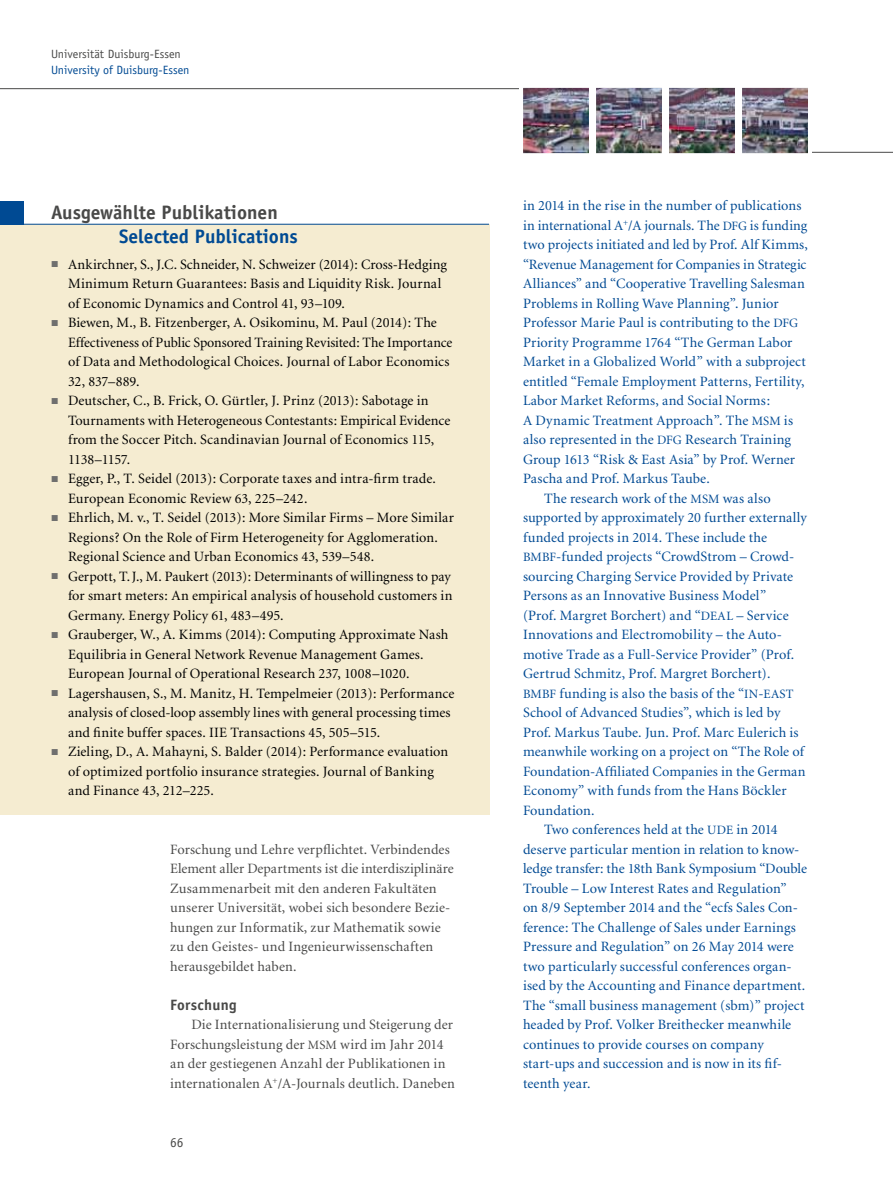
<style>
.page{position:relative;width:893px;height:1191px;background:#fff}
.page>*{position:absolute;margin:0;border:0;box-sizing:border-box;transform-origin:0 0}
.t1{font:700 19.5px "Officina Sans";color:#494948}
.t2{font:700 19.5px "Officina Sans";color:#004a93}
.t3{font:700 15px "Officina Sans";letter-spacing:.015em;color:#494948}
.t4{font:14.25px "Minion";letter-spacing:.005em;color:#004a93}
.t5{font:14.25px/19.5px "Minion";letter-spacing:.005em;color:#000}
.t6{font:14.25px/19.5px "Minion";letter-spacing:.01em;color:#494948}
.t7{font:13.5px "Officina Sans";color:#494948}
.t8{font:12px "Officina Sans";color:#004a93}
.t9{font:12px "Officina Sans";color:#494948}
.s1{font-size:12.75px}
</style>
<div class="page">
<div style="left:0;top:224px;width:489px;height:591px;background:#f5ecd1"></div>
<div style="left:0;top:201px;width:23px;height:24px;background:#004a93"></div>
<hr style="left:0;top:224px;width:489px;height:1px;background:#004a93">
<hr style="left:808px;top:152px;width:85px;height:1px;background:#494948">
<hr style="left:0;top:88px;width:523px;height:1px;background:#494948">
<div style="left:518px;top:146px;width:294px;height:7px;background:#fff"></div>
<div style="left:519px;top:88px;width:293px;height:6px;background:#fff"></div>
<img style="left:523px;top:88px;width:285px;height:65px">
<p class="t9" style="left:51px;top:47px;width:131px">Universität Duisburg-Essen</p>
<p class="t8" style="left:51px;top:62px;width:140px">University of Duisburg-Essen</p>
<h1 class="t1" style="left:51px;top:200px;width:228px">Ausgewählte Publikationen</h1>
<h1 class="t2" style="left:119px;top:224px;width:180px">Selected Publications</h1>
<p class="t5" style="left:68px;top:255px;width:388px">Ankirchner, S., J.C. Schneider, N. Schweizer (2014): Cross-Hedging Minimum Return Guarantees: Basis and Liquidity Risk. Journal of Economic Dynamics and Control 41, 93–109.<br>Biewen, M., B. Fitzenberger, A. Osikominu, M. Paul (2014): The Effectiveness of Public Sponsored Training Revisited: The Importance of Data and Methodological Choices. Journal of Labor Economics 32, 837–889.<br>Deutscher, C., B. Frick, O. Gürtler, J. Prinz (2013): Sabotage in Tournaments with Heterogeneous Contestants: Empirical Evidence from the Soccer Pitch. Scandinavian Journal of Economics 115, 1138–1157.<br>Egger, P., T. Seidel (2013): Corporate taxes and intra-firm trade.<br>European Economic Review 63, 225–242.<br>Ehrlich, M. v., T. Seidel (2013): More Similar Firms – More Similar Regions? On the Role of Firm Heterogeneity for Agglomeration.<br>Regional Science and Urban Economics 43, 539–548.<br>Gerpott, T.J., M. Paukert (2013): Determinants of willingness to pay for smart meters: An empirical analysis of household customers in Germany. Energy Policy 61, 483–495.<br>Grauberger, W., A. Kimms (2014): Computing Approximate Nash Equilibria in General Network Revenue Management Games.<br>European Journal of Operational Research 237, 1008–1020.<br>Lagershausen, S., M. Manitz, H. Tempelmeier (2013): Performance analysis of closed-loop assembly lines with general processing times and finite buffer spaces. IIE Transactions 45, 505–515.<br>Zieling, D., A. Mahayni, S. Balder (2014): Performance evaluation of optimized portfolio insurance strategies. Journal of Banking and Finance 43, 212–225.</p>
<p class="t6" style="left:170px;top:840px;width:285px">Forschung und Lehre verpflichtet. Verbindendes Element aller Departments ist die interdisziplinäre Zusammenarbeit mit den anderen Fakultäten unserer Universität, wobei sich besondere Bezie&shy;hungen zur Informatik, zur Mathematik sowie zu den Geistes- und Ingenieurwissenschaften herausgebildet haben.</p>
<p class="t3" style="left:170px;top:995px;width:68px">Forschung</p>
<p class="t6" style="left:170px;top:1015px;width:286px;text-indent:21px">Die Internationalisierung und Steigerung der Forschungsleistung der <span class="s1">MSM</span> wird im Jahr 2014 an der gestiegenen Anzahl der Publikationen in internationalen A<sup>+</sup>/A-Journals deutlich. Daneben</p>
<p class="t7" style="left:170px;top:1134px;width:15px">66</p>
<p class="t4" style="left:523px;top:198px;width:280px">in 2014 in the rise in the number of publications</p>
<p class="t4" style="left:523px;top:218px;width:286px">in international A<sup>+</sup>/A journals. The <span class="s1">DFG</span> is funding</p>
<p class="t4" style="left:523px;top:237px;width:286px">two projects initiated and led by Prof. Alf Kimms,</p>
<p class="t4" style="left:523px;top:257px;width:285px">“Revenue Management for Companies in Strategic</p>
<p class="t4" style="left:523px;top:276px;width:283px">Alliances” and “Cooperative Travelling Salesman</p>
<p class="t4" style="left:523px;top:296px;width:257px">Problems in Rolling Wave Planning”. Junior</p>
<p class="t4" style="left:523px;top:315px;width:277px">Professor Marie Paul is contributing to the <span class="s1">DFG</span></p>
<p class="t4" style="left:523px;top:335px;width:271px">Priority Programme 1764 “The German Labor</p>
<p class="t4" style="left:523px;top:354px;width:284px">Market in a Globalized World” with a subproject</p>
<p class="t4" style="left:523px;top:374px;width:283px">entitled “Female Employment Patterns, Fertility,</p>
<p class="t4" style="left:523px;top:393px;width:249px">Labor Market Reforms, and Social Norms:</p>
<p class="t4" style="left:523px;top:413px;width:272px">A Dynamic Treatment Approach”. The <span class="s1">MSM</span> is</p>
<p class="t4" style="left:523px;top:432px;width:270px">also represented in the <span class="s1">DFG</span> Research Training</p>
<p class="t4" style="left:523px;top:452px;width:274px">Group 1613 “Risk &amp; East Asia” by Prof. Werner</p>
<p class="t4" style="left:523px;top:471px;width:188px">Pascha and Prof. Markus Taube.</p>
<p class="t4" style="left:544px;top:491px;width:228px">The research work of the <span class="s1">MSM</span> was also</p>
<p class="t4" style="left:523px;top:510px;width:285px">supported by approximately 20 further externally</p>
<p class="t4" style="left:523px;top:530px;width:246px">funded projects in 2014. These include the</p>
<p class="t4" style="left:523px;top:549px;width:273px"><span class="s1">BMBF</span>-funded projects “CrowdStrom – Crowd-</p>
<p class="t4" style="left:523px;top:569px;width:272px">sourcing Charging Service Provided by Private</p>
<p class="t4" style="left:523px;top:588px;width:245px">Persons as an Innovative Business Model”</p>
<p class="t4" style="left:523px;top:608px;width:267px">(Prof. Margret Borchert) and “<span class="s1">DEAL</span> – Service</p>
<p class="t4" style="left:523px;top:627px;width:259px">Innovations and Electromobility – the Auto-</p>
<p class="t4" style="left:523px;top:647px;width:273px">motive Trade as a Full-Service Provider” (Prof.</p>
<p class="t4" style="left:523px;top:666px;width:249px">Gertrud Schmitz, Prof. Margret Borchert).</p>
<p class="t4" style="left:523px;top:686px;width:272px"><span class="s1">BMBF</span> funding is also the basis of the “<span class="s1">IN</span>-<span class="s1">EAST</span></p>
<p class="t4" style="left:523px;top:705px;width:259px">School of Advanced Studies”, which is led by</p>
<p class="t4" style="left:523px;top:725px;width:277px">Prof. Markus Taube. Jun. Prof. Marc Eulerich is</p>
<p class="t4" style="left:523px;top:744px;width:283px">meanwhile working on a project on “The Role of</p>
<p class="t4" style="left:523px;top:764px;width:284px">Foundation-Affiliated Companies in the German</p>
<p class="t4" style="left:523px;top:783px;width:265px">Economy” with funds from the Hans Böckler</p>
<p class="t4" style="left:523px;top:803px;width:73px">Foundation.</p>
<p class="t4" style="left:544px;top:822px;width:235px">Two conferences held at the <span class="s1">UDE</span> in 2014</p>
<p class="t4" style="left:523px;top:842px;width:276px">deserve particular mention in relation to know-</p>
<p class="t4" style="left:523px;top:861px;width:285px">ledge transfer: the 18th Bank Symposium “Double</p>
<p class="t4" style="left:523px;top:881px;width:265px">Trouble – Low Interest Rates and Regulation”</p>
<p class="t4" style="left:523px;top:900px;width:276px">on 8/9 September 2014 and the “ecfs Sales Con-</p>
<p class="t4" style="left:523px;top:920px;width:274px">ference: The Challenge of Sales under Earnings</p>
<p class="t4" style="left:523px;top:939px;width:272px">Pressure and Regulation” on 26 May 2014 were</p>
<p class="t4" style="left:523px;top:959px;width:270px">two particularly successful conferences organ-</p>
<p class="t4" style="left:523px;top:978px;width:284px">ised by the Accounting and Finance department.</p>
<p class="t4" style="left:523px;top:998px;width:283px">The “small business management (sbm)” project</p>
<p class="t4" style="left:523px;top:1017px;width:270px">headed by Prof. Volker Breithecker meanwhile</p>
<p class="t4" style="left:523px;top:1037px;width:242px">continues to provide courses on company</p>
<p class="t4" style="left:523px;top:1056px;width:260px">start-ups and succession and is now in its fif-</p>
<p class="t4" style="left:523px;top:1076px;width:69px">teenth year.</p>
</div>
